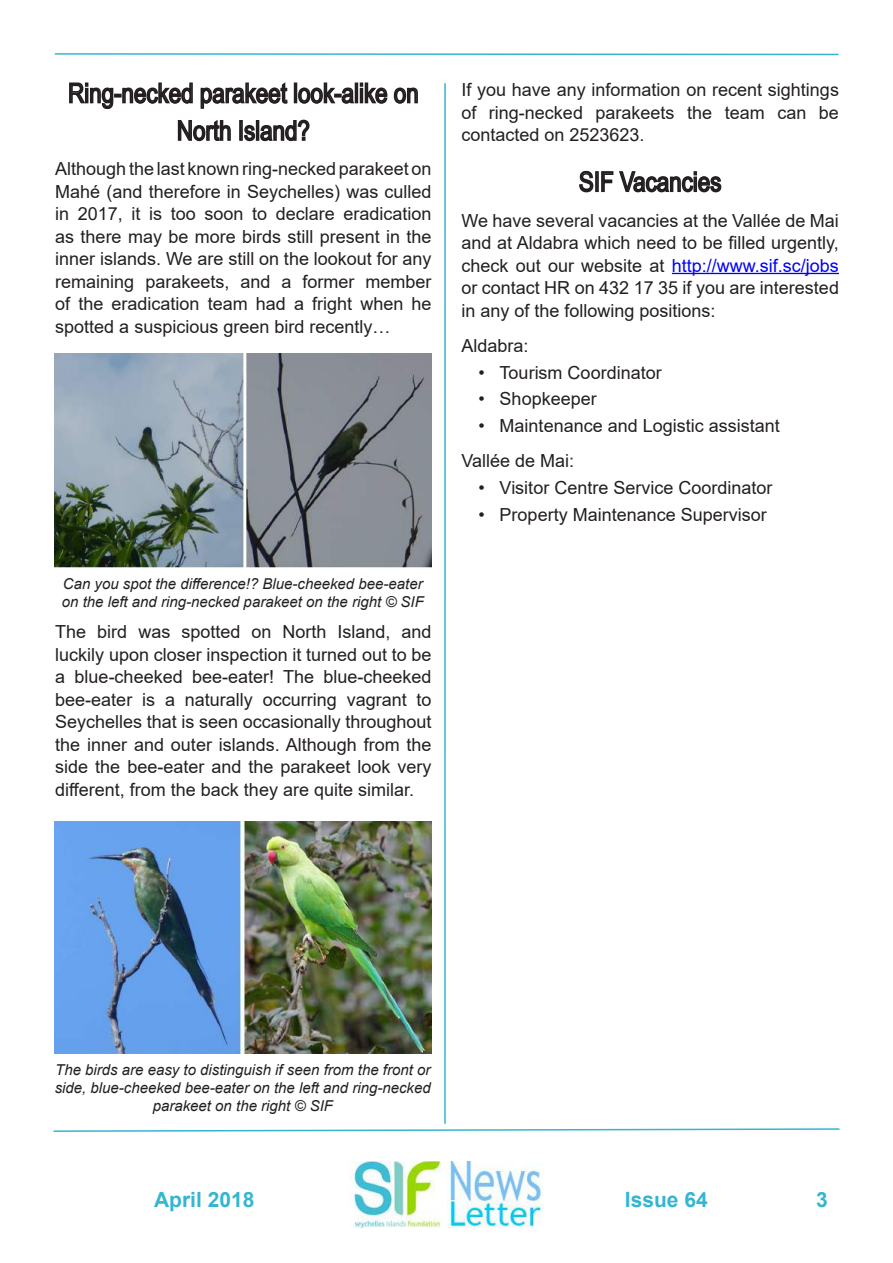
<style>
.page{position:relative;width:893px;height:1263px;background:#fff}
.page>*{position:absolute;margin:0;border:0;box-sizing:border-box;transform-origin:0 0}
.t1{font:27px/37.5px "Arial Narrow";color:#231f20;text-align:center}
.t2{font:700 21px "Arial";color:#34b6d0}
.t3{font:18px/22.5px "Arial";color:#231f20;text-align:justify}
.t4{font:italic 15px/18px "Arial";color:#231f20;text-align:center}
.s1{color:#00f}
</style>
<div class="page">
<svg style="left:53px;top:1128px;width:787px;height:4px"></svg>
<img style="left:349px;top:1162px;width:194px;height:65px">
<svg style="left:69px;top:82px;width:124px;height:27px"></svg>
<svg style="left:200px;top:82px;width:88px;height:27px"></svg>
<div style="left:294px;top:82px;width:3px;height:21px;border:2px solid #231f20"></div>
<svg style="left:297px;top:82px;width:121px;height:22px"></svg>
<svg style="left:177px;top:119px;width:54px;height:23px"></svg>
<div style="left:239px;top:120px;width:4px;height:21px;border:2px solid #231f20"></div>
<svg style="left:243px;top:119px;width:67px;height:23px"></svg>
<hr style="left:672px;top:273px;width:167px;height:1px;background:#00f">
<svg style="left:579px;top:170px;width:15px;height:23px"></svg>
<div style="left:595px;top:171px;width:4px;height:21px;border:2px solid #231f20"></div>
<svg style="left:601px;top:171px;width:121px;height:22px"></svg>
<hr style="left:444px;top:84px;width:2px;height:1039px;background:#34b6d0">
<svg style="left:54px;top:53px;width:785px;height:3px"></svg>
<img style="left:54px;top:354px;width:378px;height:213px">
<img style="left:54px;top:822px;width:378px;height:232px">
<h1 class="t1" style="left:68px;top:73px;width:352px">Ring-necked parakeet look-alike on<br>North Island?</h1>
<p class="t3" style="left:55px;top:158px;width:378px">Although the last known ring-necked parakeet on Mahé (and therefore in Seychelles) was culled in 2017, it is too soon to declare eradication as there may be more birds still present in the inner islands. We are still on the lookout for any remaining parakeets, and a former member of the eradication team had a fright when he spotted a suspicious green bird recently…</p>
<p class="t4" style="left:62px;top:575px;width:364px;text-align:left">Can you spot the difference!? Blue-cheeked bee-eater on the left and ring-necked parakeet on the right © SIF</p>
<p class="t3" style="left:55px;top:620px;width:378px">The bird was spotted on North Island, and luckily upon closer inspection it turned out to be a blue-cheeked bee-eater! The blue-cheeked bee-eater is a naturally occurring vagrant to Seychelles that is seen occasionally throughout the inner and outer islands. Although from the side the bee-eater and the parakeet look very different, from the back they are quite similar.</p>
<p class="t3" style="left:461px;top:78px;width:379px">If you have any information on recent sightings of ring-necked parakeets the team can be contacted on 2523623.</p>
<h1 class="t1" style="left:579px;top:162px;width:144px">SIF Vacancies</h1>
<p class="t3" style="left:461px;top:209px;width:379px">We have several vacancies at the Vallée de Mai and at Aldabra which need to be filled urgently, check out our website at <span class="s1">http://www.sif.sc/jobs </span>or contact HR on 432 17 35 if you are interested in any of the following positions:</p>
<p class="t3" style="left:461px;top:334px;width:69px">Aldabra:</p>
<p class="t3" style="left:478px;top:361px;width:185px">• Tourism Coordinator</p>
<p class="t3" style="left:478px;top:388px;width:120px">• Shopkeeper</p>
<p class="t3" style="left:461px;top:408px;width:320px;line-height:35.2px;text-indent:17px">• Maintenance and Logistic assistant<br>Vallée de Mai:</p>
<p class="t3" style="left:478px;top:476px;width:296px">• Visitor Centre Service Coordinator</p>
<p class="t3" style="left:478px;top:503px;width:290px">• Property Maintenance Supervisor</p>
<p class="t4" style="left:55px;top:1061px;width:378px">The birds are easy to distinguish if seen from the front or side, blue-cheeked bee-eater on the left and ring-necked parakeet on the right © SIF</p>
<p class="t2" style="left:154px;top:1185px;width:102px">April 2018</p>
<p class="t2" style="left:625px;top:1185px;width:84px">Issue 64</p>
<p class="t2" style="left:816px;top:1184px;width:13px">3</p>
</div>
